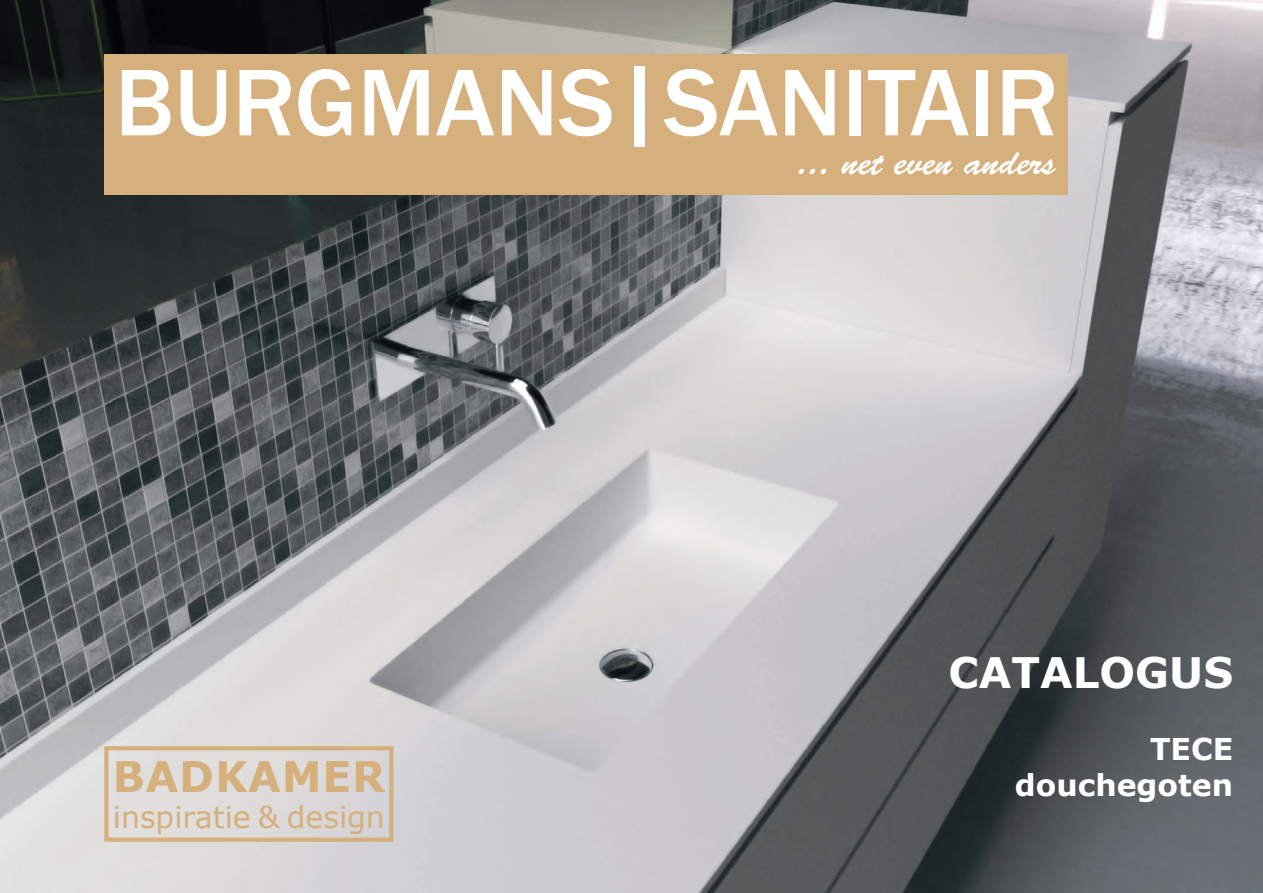
<style>
.page{position:relative;width:1263px;height:893px;background:#fff}
.page>*{position:absolute;margin:0;border:0;box-sizing:border-box;transform-origin:0 0}
.t1{font:500 97.95px "Franklin Gothic";color:#fff}
.t2{font:700 42px "Verdana";color:#fff}
.t3{font:700 42px "Verdana";letter-spacing:.02em;color:#d5b07c}
.t4{font:36.3px "Brush Script Std";color:#fff}
.t5{font:30px "Verdana";color:#d5b07c}
.t6{font:700 30px "Verdana";color:#fff}
</style>
<div class="page">
<img style="left:0;top:0;width:1263px;height:893px">
<div style="left:104px;top:54px;width:963px;height:140px;background:#d5b07c"></div>
<div style="left:634px;top:67px;width:11px;height:80px;background:#fff"></div>
<div style="left:104px;top:746px;width:289px;height:96px;border:4px solid #d5b07c"></div>
<h1 class="t1" style="left:115px;top:42px;width:945px">BURGMANS SANITAIR</h1>
<p class="t4" style="left:797px;top:142px;width:261px">... net even anders</p>
<h2 class="t2" style="left:948px;top:643px;width:286px">CATALOGUS</h2>
<p class="t6" style="left:1150px;top:728px;width:85px">TECE</p>
<h2 class="t3" style="left:113px;top:747px;width:274px">BADKAMER</h2>
<p class="t6" style="left:1015px;top:764px;width:220px">douchegoten</p>
<p class="t5" style="left:113px;top:797px;width:274px">inspiratie &amp; design</p>
</div>
